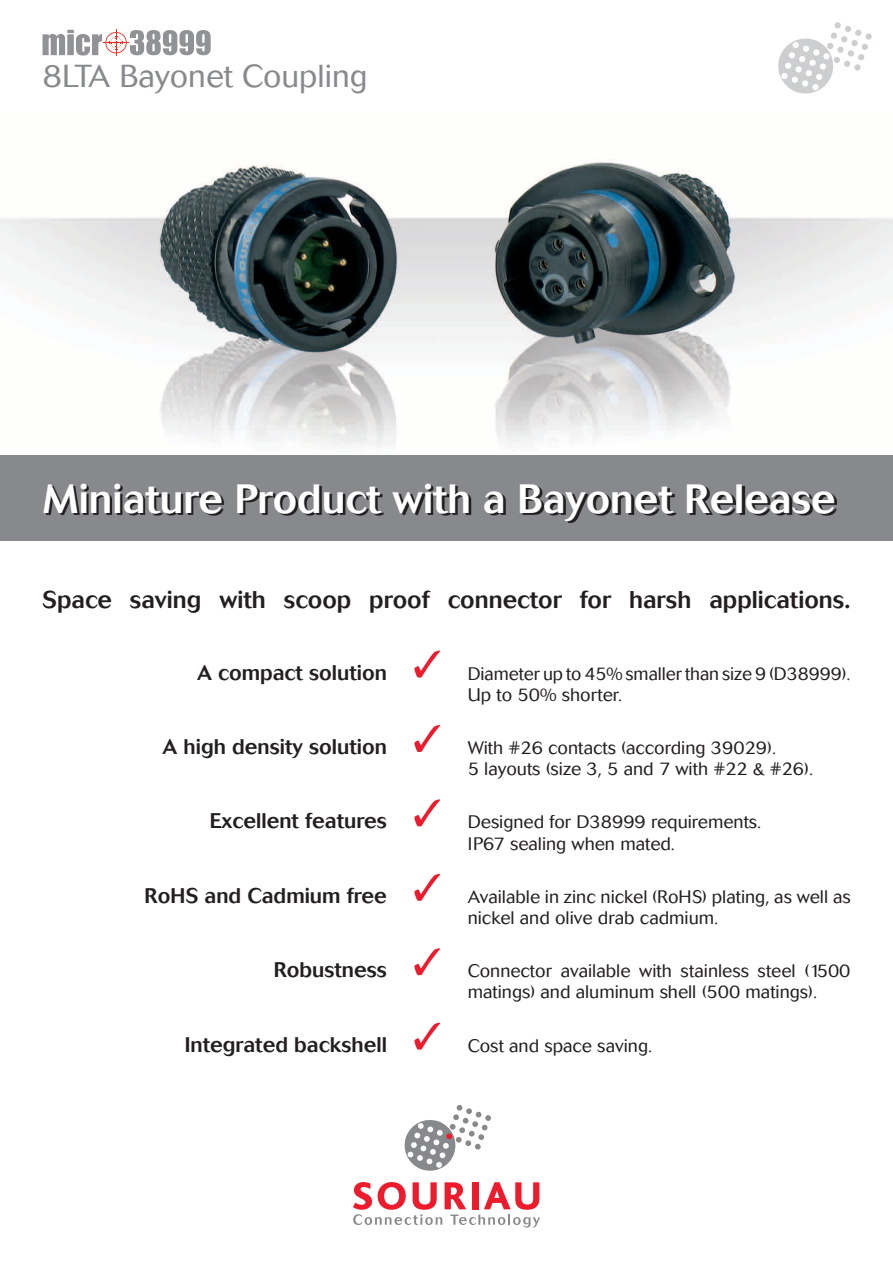
<style>
.page{position:relative;width:893px;height:1263px;background:#fff}
.page>*{position:absolute;margin:0;border:0;box-sizing:border-box;transform-origin:0 0}
.t1{font:500 40.5px "Cosmos";color:#fff}
.t2{font:300 31.5px "Cosmos";color:#87898c}
.t3{font:500 24px "Cosmos";color:#231f20}
.t4{font:500 21px "Cosmos";color:#231f20}
.t5{font:300 18px/21px "Cosmos";color:#231f20}
</style>
<div class="page">
<img style="left:0;top:159px;width:893px;height:289px">
<svg style="left:778px;top:22px;width:94px;height:72px"></svg>
<div style="left:0;top:455px;width:893px;height:85px;background:#87898c"></div>
<svg style="left:46px;top:486px;width:790px;height:37px"></svg>
<svg style="left:353px;top:1182px;width:187px;height:45px"></svg>
<svg style="left:404px;top:1105px;width:87px;height:66px"></svg>
<svg style="left:414px;top:725px;width:26px;height:27px"></svg>
<svg style="left:414px;top:948px;width:26px;height:27px"></svg>
<svg style="left:414px;top:874px;width:26px;height:27px"></svg>
<svg style="left:414px;top:1023px;width:26px;height:27px"></svg>
<svg style="left:414px;top:799px;width:26px;height:27px"></svg>
<svg style="left:414px;top:651px;width:26px;height:26px"></svg>
<svg style="left:43px;top:30px;width:168px;height:26px"></svg>
<h2 class="t2" style="left:43px;top:59px;width:326px">8LTA Bayonet Coupling</h2>
<h1 class="t1" style="left:43px;top:475px;width:794px">Miniature Product with a Bayonet Release</h1>
<h3 class="t3" style="left:43px;top:586px;width:809px">Space saving with scoop proof connector for harsh applications.</h3>
<p class="t4" style="left:197px;top:660px;width:191px">A compact solution</p>
<p class="t5" style="left:468px;top:663px;width:384px">Diameter up to 45% smaller than size 9 (D38999).<br>Up to 50% shorter.</p>
<p class="t4" style="left:163px;top:735px;width:226px">A high density solution</p>
<p class="t5" style="left:468px;top:737px;width:347px">With #26 contacts (according 39029).<br>5 layouts (size 3, 5 and 7 with #22 &amp; #26).</p>
<p class="t4" style="left:210px;top:809px;width:179px">Excellent features</p>
<p class="t5" style="left:468px;top:812px;width:295px">Designed for D38999 requirements.<br>IP67 sealing when mated.</p>
<p class="t4" style="left:145px;top:883px;width:244px">RoHS and Cadmium free</p>
<p class="t5" style="left:468px;top:886px;width:384px">Available in zinc nickel (RoHS) plating, as well as nickel and olive drab cadmium.</p>
<p class="t4" style="left:274px;top:958px;width:115px">Robustness</p>
<p class="t5" style="left:468px;top:961px;width:384px">Connector available with stainless steel (1500 matings) and aluminum shell (500 matings).</p>
<p class="t4" style="left:185px;top:1032px;width:204px">Integrated backshell</p>
<p class="t5" style="left:468px;top:1035px;width:186px">Cost and space saving.</p>
</div>
